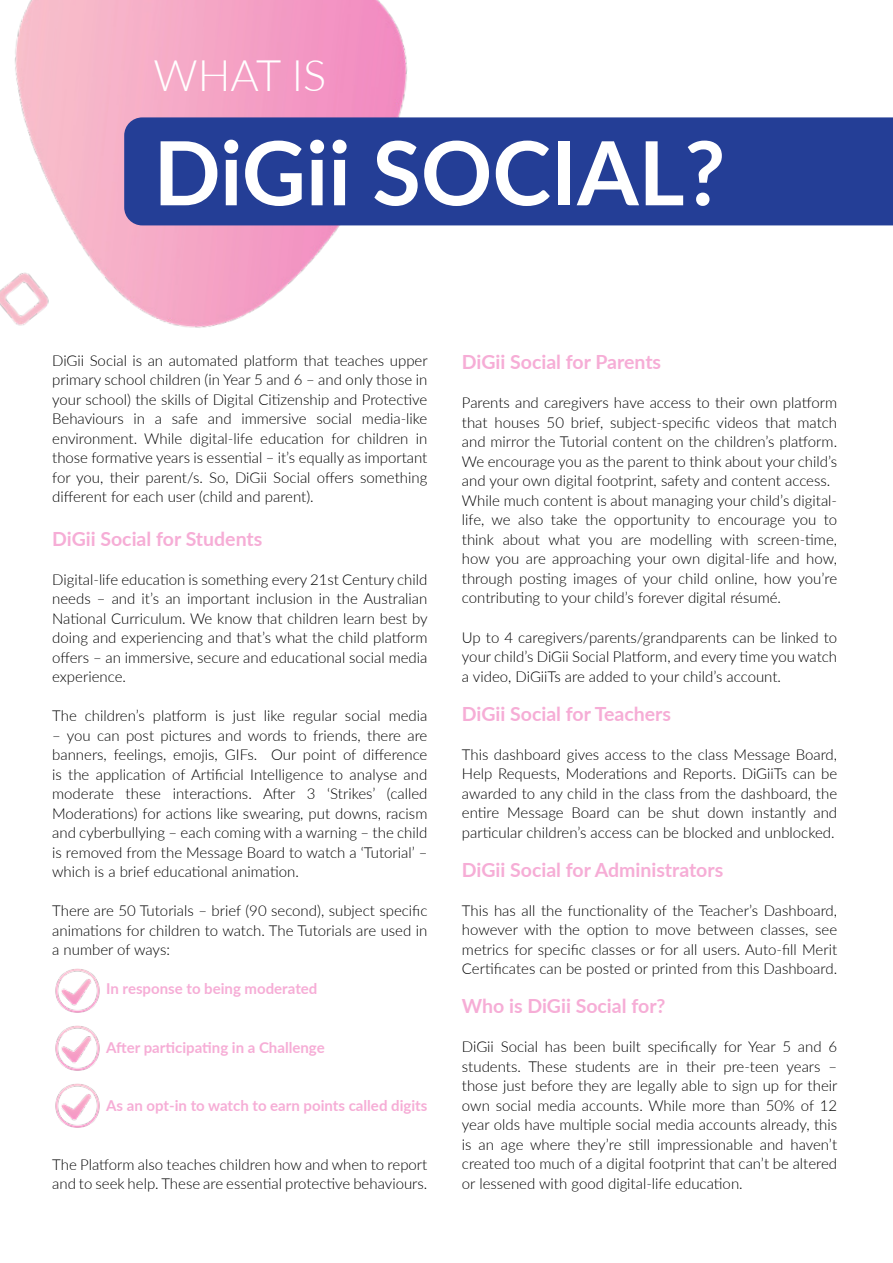
<style>
.page{position:relative;width:893px;height:1263px;background:#fff}
.page>*{position:absolute;margin:0;border:0;box-sizing:border-box;transform-origin:0 0}
.t1{font:700 88.5px "Lato";color:#fff}
.t2{font:300 43.5px "Lato";color:#fff}
.t3{font:700 19.5px "Lato";color:#f6add6}
.t4{font:300 15px/19.5px "Lato";color:#000;text-align:justify}
.t5{font:700 15px "Lato";color:#f6add6}
</style>
<div class="page">
<img style="left:0;top:0;width:450px;height:328px">
<div style="left:124px;top:117px;width:769px;height:108px;background:#243e96"></div>
<img style="left:55px;top:968px;width:45px;height:45px">
<img style="left:55px;top:1025px;width:45px;height:46px">
<img style="left:55px;top:1083px;width:45px;height:45px">
<h2 class="t2" style="left:153px;top:45px;width:174px">WHAT IS</h2>
<h1 class="t1" style="left:153px;top:108px;width:573px">DiGii SOCIAL?</h1>
<p class="t4" style="left:52px;top:350px;width:377px">DiGii Social is an automated platform that teaches upper primary school children (in Year 5 and 6 – and only those in your school) the skills of Digital Citizenship and Protective Behaviours in a safe and immersive social media-like environment. While digital-life education for children in those formative years is essential – it’s equally as important for you, their parent/s. So, DiGii Social offers something different for each user (child and parent).</p>
<h3 class="t3" style="left:52px;top:524px;width:212px">DiGii Social for Students</h3>
<p class="t4" style="left:52px;top:569px;width:377px">Digital-life education is something every 21st Century child needs – and it’s an important inclusion in the Australian National Curriculum. We know that children learn best by doing and experiencing and that’s what the child platform offers – an immersive, secure and educational social media experience.</p>
<p class="t4" style="left:52px;top:706px;width:377px">The children’s platform is just like regular social media</p>
<p class="t4" style="left:52px;top:725px;width:377px">– you can post pictures and words to friends, there are banners, feelings, emojis, GIFs. Our point of difference is the application of Artificial Intelligence to analyse and moderate these interactions. After 3 ‘Strikes’ (called Moderations) for actions like swearing, put downs, racism and cyberbullying – each coming with a warning – the child is removed from the Message Board to watch a ‘Tutorial’ – which is a brief educational animation.</p>
<p class="t4" style="left:52px;top:901px;width:377px">There are 50 Tutorials – brief (90 second), subject specific animations for children to watch. The Tutorials are used in a number of ways:</p>
<p class="t5" style="left:106px;top:978px;width:213px">In response to being moderated</p>
<p class="t5" style="left:106px;top:1036px;width:220px">After participating in a Challenge</p>
<p class="t5" style="left:106px;top:1095px;width:323px">As an opt-in to watch to earn points called digits</p>
<p class="t4" style="left:52px;top:1154px;width:377px">The Platform also teaches children how and when to report and to seek help. These are essential protective behaviours.</p>
<h3 class="t3" style="left:462px;top:348px;width:201px">DiGii Social for Parents</h3>
<p class="t4" style="left:462px;top:393px;width:377px;text-align:left">Parents and caregivers have access to their own platform that houses 50 brief, subject-specific videos that match and mirror the Tutorial content on the children’s platform.<br>We encourage you as the parent to think about your child’s and your own digital footprint, safety and content access.<br>While much content is about managing your child’s digital&shy;life, we also take the opportunity to encourage you to think about what you are modelling with screen-time, how you are approaching your own digital-life and how, through posting images of your child online, how you’re contributing to your child’s forever digital résumé.</p>
<p class="t4" style="left:462px;top:627px;width:377px">Up to 4 caregivers/parents/grandparents can be linked to your child’s DiGii Social Platform, and every time you watch a video, DiGiiTs are added to your child’s account.</p>
<h3 class="t3" style="left:462px;top:699px;width:211px">DiGii Social for Teachers</h3>
<p class="t4" style="left:462px;top:744px;width:377px">This dashboard gives access to the class Message Board, Help Requests, Moderations and Reports. DiGiiTs can be awarded to any child in the class from the dashboard, the entire Message Board can be shut down instantly and particular children’s access can be blocked and unblocked.</p>
<h3 class="t3" style="left:462px;top:855px;width:263px">DiGii Social for Administrators</h3>
<p class="t4" style="left:462px;top:900px;width:377px">This has all the functionality of the Teacher’s Dashboard, however with the option to move between classes, see metrics for specific classes or for all users. Auto-fill Merit Certificates can be posted or printed from this Dashboard.</p>
<h3 class="t3" style="left:462px;top:991px;width:205px">Who is DiGii Social for?</h3>
<p class="t4" style="left:462px;top:1036px;width:377px">DiGii Social has been built specifically for Year 5 and 6 students. These students are in their pre-teen years – those just before they are legally able to sign up for their own social media accounts. While more than 50% of 12 year olds have multiple social media accounts already, this is an age where they’re still impressionable and haven’t created too much of a digital footprint that can’t be altered or lessened with good digital-life education.</p>
</div>
